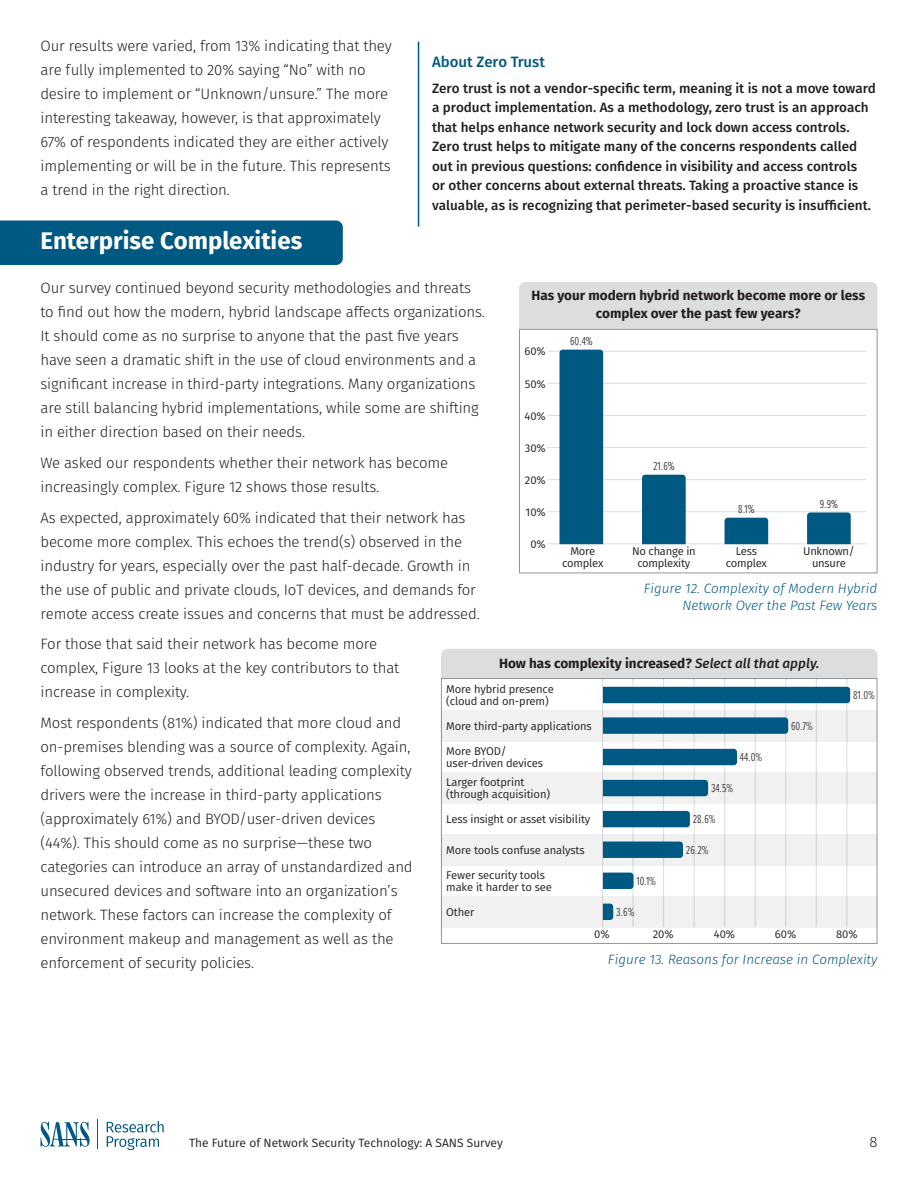
<style>
.page{position:relative;width:918px;height:1188px;background:#fff}
.page>*{position:absolute;margin:0;border:0;box-sizing:border-box;transform-origin:0 0}
.t1{font:700 24px "Fira Sans";color:#fff}
.t2{font:300 15px/24px "Fira Sans";letter-spacing:-.01em;color:#231f20}
.t3{font:500 15px "Fira Sans";color:#005982}
.t4{font:500 13.5px/19.5px "Fira Sans";color:#231f20}
.t5{font:700 13.5px/18px "Fira Sans";color:#231f20;text-align:center}
.t6{font:italic 300 13.5px/16.5px "Fira Sans";color:#005982;text-align:right}
.t7{font:300 12px "Proxima Nova Ex Cn";color:#231f20}
.t8{font:12px "Fira Sans";color:#231f20}
.t9{font:11.25px/12px "Fira Sans";letter-spacing:-.01em;color:#231f20}
.s1{font-weight:400}
.s2{font-weight:500;font-style:italic}
</style>
<div class="page">
<hr style="left:97px;top:1119px;width:1px;height:30px;background:#005982">
<svg style="left:107px;top:1121px;width:57px;height:29px"></svg>
<svg style="left:40px;top:1122px;width:50px;height:25px"></svg>
<hr style="left:59px;top:1139px;width:30px;height:1px;background:#005982">
<div style="left:0;top:221px;width:343px;height:44px;background:#005982"></div>
<div style="left:441px;top:649px;width:436px;height:29px;background:#dcdddf"></div>
<div style="left:441px;top:678px;width:436px;height:266px;background:#fff;border:1px solid #939598"></div>
<div style="left:441px;top:834px;width:436px;height:31px;background:#f2f1f1"></div>
<div style="left:441px;top:896px;width:436px;height:31px;background:#f2f1f1"></div>
<div style="left:441px;top:710px;width:436px;height:31px;background:#f2f1f1"></div>
<div style="left:441px;top:772px;width:436px;height:31px;background:#f2f1f1"></div>
<hr style="left:633px;top:678px;width:1px;height:249px;background:#dcdddf">
<hr style="left:663px;top:678px;width:1px;height:249px;background:#dcdddf">
<hr style="left:724px;top:678px;width:1px;height:249px;background:#dcdddf">
<hr style="left:846px;top:678px;width:1px;height:249px;background:#dcdddf">
<hr style="left:816px;top:678px;width:1px;height:249px;background:#dcdddf">
<hr style="left:755px;top:678px;width:1px;height:249px;background:#dcdddf">
<hr style="left:785px;top:678px;width:1px;height:249px;background:#dcdddf">
<hr style="left:694px;top:678px;width:1px;height:249px;background:#dcdddf">
<hr style="left:602px;top:678px;width:1px;height:249px;background:#dcdddf">
<svg style="left:603px;top:717px;width:185px;height:17px"></svg>
<div style="left:603px;top:687px;width:247px;height:16px;background:#005982"></div>
<div style="left:603px;top:780px;width:105px;height:16px;background:#005982"></div>
<svg style="left:603px;top:811px;width:87px;height:16px"></svg>
<div style="left:603px;top:749px;width:134px;height:16px;background:#005982"></div>
<svg style="left:603px;top:842px;width:80px;height:16px"></svg>
<svg style="left:603px;top:873px;width:31px;height:16px"></svg>
<svg style="left:603px;top:904px;width:10px;height:16px"></svg>
<hr style="left:418px;top:42px;width:1px;height:185px;background:#005982">
<div style="left:519px;top:282px;width:359px;height:47px;background:#dcdddf"></div>
<div style="left:519px;top:329px;width:359px;height:244px;background:#fff;border:1px solid #939598"></div>
<hr style="left:547px;top:415px;width:319px;height:1px;background:#dcdddf">
<hr style="left:547px;top:479px;width:319px;height:1px;background:#dcdddf">
<hr style="left:547px;top:543px;width:319px;height:1px;background:#dcdddf">
<hr style="left:547px;top:447px;width:319px;height:1px;background:#dcdddf">
<hr style="left:547px;top:511px;width:319px;height:1px;background:#dcdddf">
<hr style="left:547px;top:351px;width:319px;height:1px;background:#dcdddf">
<hr style="left:547px;top:383px;width:319px;height:1px;background:#dcdddf">
<div style="left:560px;top:350px;width:43px;height:194px;background:#005982"></div>
<svg style="left:725px;top:518px;width:43px;height:26px"></svg>
<div style="left:642px;top:475px;width:44px;height:69px;background:#005982"></div>
<svg style="left:807px;top:512px;width:44px;height:32px"></svg>
<p class="t2" style="left:40px;top:34px;width:353px">Our results were varied, from 13% indicating that they are fully implemented to 20% saying “No” with no desire to implement or “Unknown/unsure.” The more interesting takeaway, however, is that approximately 67% of respondents indicated they are either actively implementing or will be in the future. This represents a trend in the right direction.</p>
<h1 class="t1" style="left:40px;top:224px;width:263px">Enterprise Complexities</h1>
<p class="t2" style="left:40px;top:276px;width:446px">Our survey continued beyond security methodologies and threats to find out how the modern, hybrid landscape affects organizations.<br>It should come as no surprise to anyone that the past five years have seen a dramatic shift in the use of cloud environments and a significant increase in third-party integrations. Many organizations are still balancing hybrid implementations, while some are shifting in either direction based on their needs.</p>
<p class="t2" style="left:40px;top:451px;width:409px">We asked our respondents whether their network has become increasingly complex. Figure 12 shows those results.</p>
<p class="t2" style="left:40px;top:505px;width:441px">As expected, approximately 60% indicated that their network has become more complex. This echoes the trend(s) observed in the industry for years, especially over the past half-decade. Growth in the use of public and private clouds, IoT devices, and demands for remote access create issues and concerns that must be addressed.</p>
<p class="t2" style="left:40px;top:632px;width:360px">For those that said their network has become more complex, Figure 13 looks at the key contributors to that increase in complexity.</p>
<p class="t2" style="left:40px;top:711px;width:374px">Most respondents (81%) indicated that more cloud and on-premises blending was a source of complexity. Again, following observed trends, additional leading complexity drivers were the increase in third-party applications (approximately 61%) and BYOD/user-driven devices (44%). This should come as no surprise—these two categories can introduce an array of unstandardized and unsecured devices and software into an organization’s network. These factors can increase the complexity of environment makeup and management as well as the enforcement of security policies.</p>
<p class="t3" style="left:432px;top:51px;width:115px">About Zero Trust</p>
<p class="t4" style="left:432px;top:78px;width:445px">Zero trust is not a vendor-specific term, meaning it is not a move toward a product implementation. As a methodology, zero trust is an approach that helps enhance network security and lock down access controls.<br>Zero trust helps to mitigate many of the concerns respondents called out in previous questions: confidence in visibility and access controls<br>or other concerns about external threats. Taking a proactive stance is valuable, as is recognizing that perimeter-based security is insufficient.</p>
<p class="t5" style="left:531px;top:287px;width:335px">Has your modern hybrid network become more or less complex over the past few years?</p>
<p class="t9" style="left:524px;top:345px;width:23px">60%</p>
<p class="t9" style="left:525px;top:377px;width:23px">50%</p>
<p class="t9" style="left:524px;top:409px;width:23px">40%</p>
<p class="t9" style="left:525px;top:442px;width:23px">30%</p>
<p class="t9" style="left:525px;top:474px;width:22px">20%</p>
<p class="t9" style="left:526px;top:506px;width:22px">10%</p>
<p class="t9" style="left:530px;top:538px;width:17px">0%</p>
<p class="t7" style="left:570px;top:333px;width:24px">60.4<span class="s1">%</span></p>
<p class="t7" style="left:653px;top:458px;width:23px">21.6<span class="s1">%</span></p>
<p class="t7" style="left:820px;top:496px;width:20px">9.9<span class="s1">%</span></p>
<p class="t9" style="left:803px;top:545px;width:53px;text-align:center">Unknown/ unsure</p>
<p class="t7" style="left:738px;top:501px;width:18px">8.1<span class="s1">%</span></p>
<p class="t9" style="left:726px;top:545px;width:43px;text-align:center">Less complex</p>
<p class="t9" style="left:632px;top:545px;width:65px;text-align:center">No change in complexity</p>
<p class="t9" style="left:562px;top:545px;width:43px;text-align:center">More complex</p>
<p class="t6" style="left:644px;top:580px;width:235px">Figure 12. Complexity of Modern Hybrid<br>Network Over the Past Few Years</p>
<p class="t5" style="left:499px;top:654px;width:322px">How has complexity increased? <span class="s2">Select all that apply.</span></p>
<p class="t9" style="left:446px;top:683px;width:109px">More hybrid presence (cloud and on-prem)</p>
<p class="t7" style="left:853px;top:686px;width:23px">81.0%</p>
<p class="t9" style="left:446px;top:720px;width:147px">More third-party applications</p>
<p class="t7" style="left:791px;top:717px;width:23px">60.7%</p>
<p class="t9" style="left:446px;top:745px;width:98px">More BYOD/ user-driven devices</p>
<p class="t7" style="left:740px;top:748px;width:24px">44.0%</p>
<p class="t9" style="left:446px;top:776px;width:105px">Larger footprint (through acquisition)</p>
<p class="t7" style="left:711px;top:779px;width:24px">34.5%</p>
<p class="t7" style="left:693px;top:810px;width:24px">28.6%</p>
<p class="t9" style="left:446px;top:813px;width:146px">Less insight or asset visibility</p>
<p class="t9" style="left:446px;top:843px;width:140px">More tools confuse analysts</p>
<p class="t9" style="left:446px;top:868px;width:107px">Fewer security tools make it harder to see</p>
<p class="t7" style="left:686px;top:841px;width:24px">26.2%</p>
<p class="t7" style="left:637px;top:872px;width:21px">10.1%</p>
<p class="t9" style="left:446px;top:905px;width:30px">Other</p>
<p class="t7" style="left:616px;top:903px;width:20px">3.6%</p>
<p class="t9" style="left:594px;top:928px;width:17px">0%</p>
<p class="t9" style="left:653px;top:928px;width:22px">20%</p>
<p class="t9" style="left:714px;top:928px;width:23px">40%</p>
<p class="t9" style="left:775px;top:928px;width:23px">60%</p>
<p class="t9" style="left:836px;top:928px;width:23px">80%</p>
<p class="t6" style="left:608px;top:951px;width:271px">Figure 13. Reasons for Increase in Complexity</p>
<p class="t8" style="left:189px;top:1134px;width:315px">The Future of Network Security Technology: A SANS Survey</p>
<p class="t2" style="left:869px;top:1130px;width:10px">8</p>
</div>
